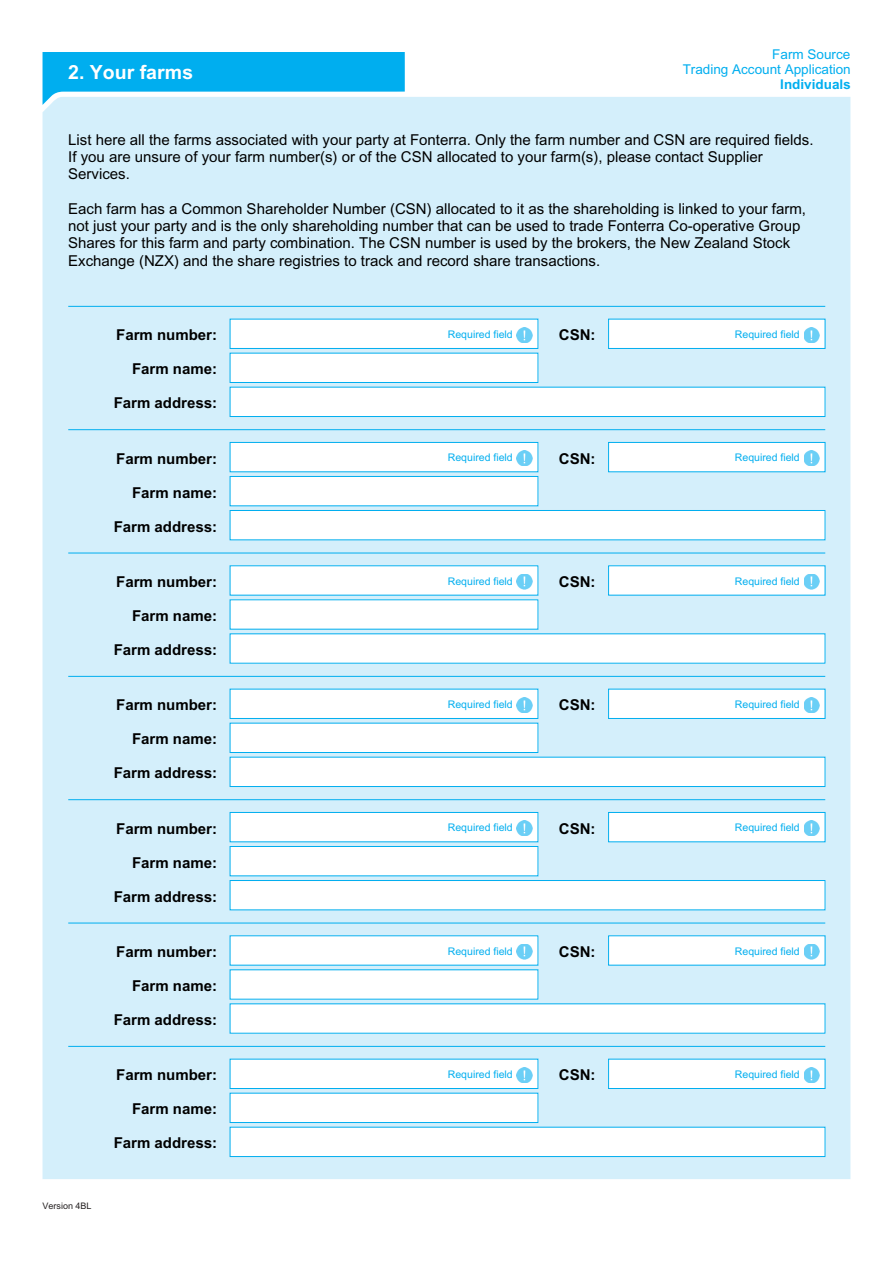
<style>
.page{position:relative;width:893px;height:1263px;background:#fff}
.page>*{position:absolute;margin:0;border:0;box-sizing:border-box;transform-origin:0 0}
.t1{font:700 19.5px "Arial";color:#fff}
.t2{font:15px/17.2px "Arial";color:#000}
.t3{font:700 15px "Arial";color:#000}
.t4{font:13.5px/14.9px "Arial";color:#00aeef;text-align:right}
.t5{font:700 13.5px "Arial";color:#00aeef}
.t6{font:10.5px "Arial";color:#00aeef}
.t7{font:9px "Arial";color:#242021}
</style>
<div class="page">
<div style="left:43px;top:97px;width:807px;height:1082px;background:#d4effb"></div>
<svg style="left:43px;top:52px;width:362px;height:53px;background:#38bff2"></svg>
<hr style="left:68px;top:306px;width:757px;height:1px;background:#00aeef">
<div style="left:230px;top:319px;width:308px;height:30px;background:#fff"></div>
<div style="left:230px;top:319px;width:308px;height:30px;border:1px solid #00aeef"></div>
<div style="left:608px;top:319px;width:217px;height:30px;background:#fff"></div>
<div style="left:608px;top:319px;width:217px;height:30px;border:1px solid #00aeef"></div>
<img style="left:517px;top:327px;width:15px;height:16px">
<img style="left:804px;top:327px;width:15px;height:16px">
<div style="left:230px;top:353px;width:308px;height:30px;background:#fff"></div>
<div style="left:230px;top:353px;width:308px;height:30px;border:1px solid #00aeef"></div>
<div style="left:230px;top:387px;width:595px;height:30px;background:#fff"></div>
<div style="left:230px;top:387px;width:595px;height:30px;border:1px solid #00aeef"></div>
<hr style="left:68px;top:429px;width:757px;height:1px;background:#00aeef">
<div style="left:230px;top:442px;width:308px;height:30px;background:#fff"></div>
<div style="left:230px;top:442px;width:308px;height:30px;border:1px solid #00aeef"></div>
<div style="left:608px;top:442px;width:217px;height:30px;background:#fff"></div>
<div style="left:608px;top:442px;width:217px;height:30px;border:1px solid #00aeef"></div>
<img style="left:517px;top:451px;width:15px;height:15px">
<img style="left:804px;top:451px;width:15px;height:15px">
<div style="left:230px;top:476px;width:308px;height:30px;background:#fff"></div>
<div style="left:230px;top:476px;width:308px;height:30px;border:1px solid #00aeef"></div>
<div style="left:230px;top:510px;width:595px;height:30px;background:#fff"></div>
<div style="left:230px;top:510px;width:595px;height:30px;border:1px solid #00aeef"></div>
<hr style="left:68px;top:553px;width:757px;height:1px;background:#00aeef">
<div style="left:230px;top:566px;width:308px;height:29px;background:#fff"></div>
<div style="left:608px;top:566px;width:217px;height:29px;background:#fff"></div>
<img style="left:517px;top:574px;width:15px;height:15px">
<img style="left:804px;top:574px;width:15px;height:15px">
<div style="left:230px;top:600px;width:308px;height:29px;background:#fff"></div>
<div style="left:230px;top:634px;width:595px;height:29px;background:#fff"></div>
<hr style="left:68px;top:676px;width:757px;height:1px;background:#00aeef">
<div style="left:230px;top:689px;width:308px;height:30px;background:#fff"></div>
<div style="left:230px;top:689px;width:308px;height:30px;border:1px solid #00aeef"></div>
<div style="left:608px;top:689px;width:217px;height:30px;background:#fff"></div>
<div style="left:608px;top:689px;width:217px;height:30px;border:1px solid #00aeef"></div>
<img style="left:517px;top:697px;width:15px;height:16px">
<img style="left:804px;top:697px;width:15px;height:16px">
<div style="left:230px;top:723px;width:308px;height:30px;background:#fff"></div>
<div style="left:230px;top:723px;width:308px;height:30px;border:1px solid #00aeef"></div>
<div style="left:230px;top:757px;width:595px;height:30px;background:#fff"></div>
<div style="left:230px;top:757px;width:595px;height:30px;border:1px solid #00aeef"></div>
<hr style="left:68px;top:799px;width:757px;height:1px;background:#00aeef">
<div style="left:230px;top:812px;width:308px;height:30px;background:#fff"></div>
<div style="left:230px;top:812px;width:308px;height:30px;border:1px solid #00aeef"></div>
<div style="left:608px;top:812px;width:217px;height:30px;background:#fff"></div>
<div style="left:608px;top:812px;width:217px;height:30px;border:1px solid #00aeef"></div>
<img style="left:517px;top:821px;width:15px;height:15px">
<img style="left:804px;top:821px;width:15px;height:15px">
<div style="left:230px;top:846px;width:308px;height:30px;background:#fff"></div>
<div style="left:230px;top:846px;width:308px;height:30px;border:1px solid #00aeef"></div>
<div style="left:230px;top:880px;width:595px;height:30px;background:#fff"></div>
<div style="left:230px;top:880px;width:595px;height:30px;border:1px solid #00aeef"></div>
<hr style="left:68px;top:923px;width:757px;height:1px;background:#00aeef">
<div style="left:230px;top:935px;width:308px;height:30px;background:#fff"></div>
<div style="left:608px;top:935px;width:217px;height:30px;background:#fff"></div>
<img style="left:517px;top:944px;width:15px;height:15px">
<img style="left:804px;top:944px;width:15px;height:15px">
<div style="left:230px;top:969px;width:308px;height:30px;background:#fff"></div>
<div style="left:230px;top:1004px;width:595px;height:29px;background:#fff"></div>
<hr style="left:68px;top:1046px;width:757px;height:1px;background:#00aeef">
<div style="left:230px;top:1059px;width:308px;height:30px;background:#fff"></div>
<div style="left:230px;top:1059px;width:308px;height:30px;border:1px solid #00aeef"></div>
<div style="left:608px;top:1059px;width:217px;height:30px;background:#fff"></div>
<div style="left:608px;top:1059px;width:217px;height:30px;border:1px solid #00aeef"></div>
<img style="left:517px;top:1067px;width:15px;height:16px">
<img style="left:804px;top:1067px;width:15px;height:16px">
<div style="left:230px;top:1093px;width:308px;height:30px;background:#fff"></div>
<div style="left:230px;top:1093px;width:308px;height:30px;border:1px solid #00aeef"></div>
<div style="left:230px;top:1127px;width:595px;height:30px;background:#fff"></div>
<div style="left:230px;top:1127px;width:595px;height:30px;border:1px solid #00aeef"></div>
<h1 class="t1" style="left:68px;top:60px;width:126px">2. Your farms</h1>
<p class="t4" style="left:683px;top:47px;width:170px">Farm Source<br>Trading Account Application</p>
<p class="t5" style="left:780px;top:77px;width:72px">Individuals</p>
<p class="t2" style="left:68px;top:130px;width:747px">List here all the farms associated with your party at Fonterra. Only the farm number and CSN are required fields.<br>If you are unsure of your farm number(s) or of the CSN allocated to your farm(s), please contact Supplier<br>Services.</p>
<p class="t2" style="left:68px;top:200px;width:739px">Each farm has a Common Shareholder Number (CSN) allocated to it as the shareholding is linked to your farm, not just your party and is the only shareholding number that can be used to trade Fonterra Co-operative Group Shares for this farm and party combination. The CSN number is used by the brokers, the New Zealand Stock Exchange (NZX) and the share registries to track and record share transactions.</p>
<p class="t3" style="left:116px;top:326px;width:102px">Farm number:</p>
<p class="t6" style="left:448px;top:328px;width:66px">Required field</p>
<p class="t3" style="left:559px;top:326px;width:38px">CSN:</p>
<p class="t6" style="left:735px;top:328px;width:66px">Required field</p>
<p class="t3" style="left:132px;top:360px;width:87px">Farm name:</p>
<p class="t3" style="left:114px;top:394px;width:105px">Farm address:</p>
<p class="t3" style="left:116px;top:449px;width:102px">Farm number:</p>
<p class="t6" style="left:448px;top:452px;width:66px">Required field</p>
<p class="t3" style="left:559px;top:449px;width:38px">CSN:</p>
<p class="t6" style="left:735px;top:452px;width:66px">Required field</p>
<p class="t3" style="left:132px;top:483px;width:87px">Farm name:</p>
<p class="t3" style="left:114px;top:517px;width:105px">Farm address:</p>
<p class="t3" style="left:116px;top:573px;width:102px">Farm number:</p>
<p class="t6" style="left:448px;top:575px;width:66px">Required field</p>
<p class="t3" style="left:559px;top:573px;width:38px">CSN:</p>
<p class="t6" style="left:735px;top:575px;width:66px">Required field</p>
<p class="t3" style="left:132px;top:607px;width:87px">Farm name:</p>
<p class="t3" style="left:114px;top:641px;width:105px">Farm address:</p>
<p class="t3" style="left:116px;top:696px;width:102px">Farm number:</p>
<p class="t6" style="left:448px;top:698px;width:66px">Required field</p>
<p class="t3" style="left:559px;top:696px;width:38px">CSN:</p>
<p class="t6" style="left:735px;top:698px;width:66px">Required field</p>
<p class="t3" style="left:132px;top:730px;width:87px">Farm name:</p>
<p class="t3" style="left:114px;top:764px;width:105px">Farm address:</p>
<p class="t3" style="left:116px;top:819px;width:102px">Farm number:</p>
<p class="t6" style="left:448px;top:822px;width:66px">Required field</p>
<p class="t3" style="left:559px;top:819px;width:38px">CSN:</p>
<p class="t6" style="left:735px;top:822px;width:66px">Required field</p>
<p class="t3" style="left:132px;top:853px;width:87px">Farm name:</p>
<p class="t3" style="left:114px;top:887px;width:105px">Farm address:</p>
<p class="t3" style="left:116px;top:943px;width:102px">Farm number:</p>
<p class="t6" style="left:448px;top:945px;width:66px">Required field</p>
<p class="t3" style="left:559px;top:943px;width:38px">CSN:</p>
<p class="t6" style="left:735px;top:945px;width:66px">Required field</p>
<p class="t3" style="left:132px;top:977px;width:87px">Farm name:</p>
<p class="t3" style="left:114px;top:1011px;width:105px">Farm address:</p>
<p class="t7" style="left:43px;top:1201px;width:51px">Version 4BL</p>
<p class="t3" style="left:116px;top:1066px;width:102px">Farm number:</p>
<p class="t6" style="left:448px;top:1068px;width:66px">Required field</p>
<p class="t3" style="left:559px;top:1066px;width:38px">CSN:</p>
<p class="t6" style="left:735px;top:1068px;width:66px">Required field</p>
<p class="t3" style="left:132px;top:1100px;width:87px">Farm name:</p>
<p class="t3" style="left:114px;top:1134px;width:105px">Farm address:</p>
</div>
